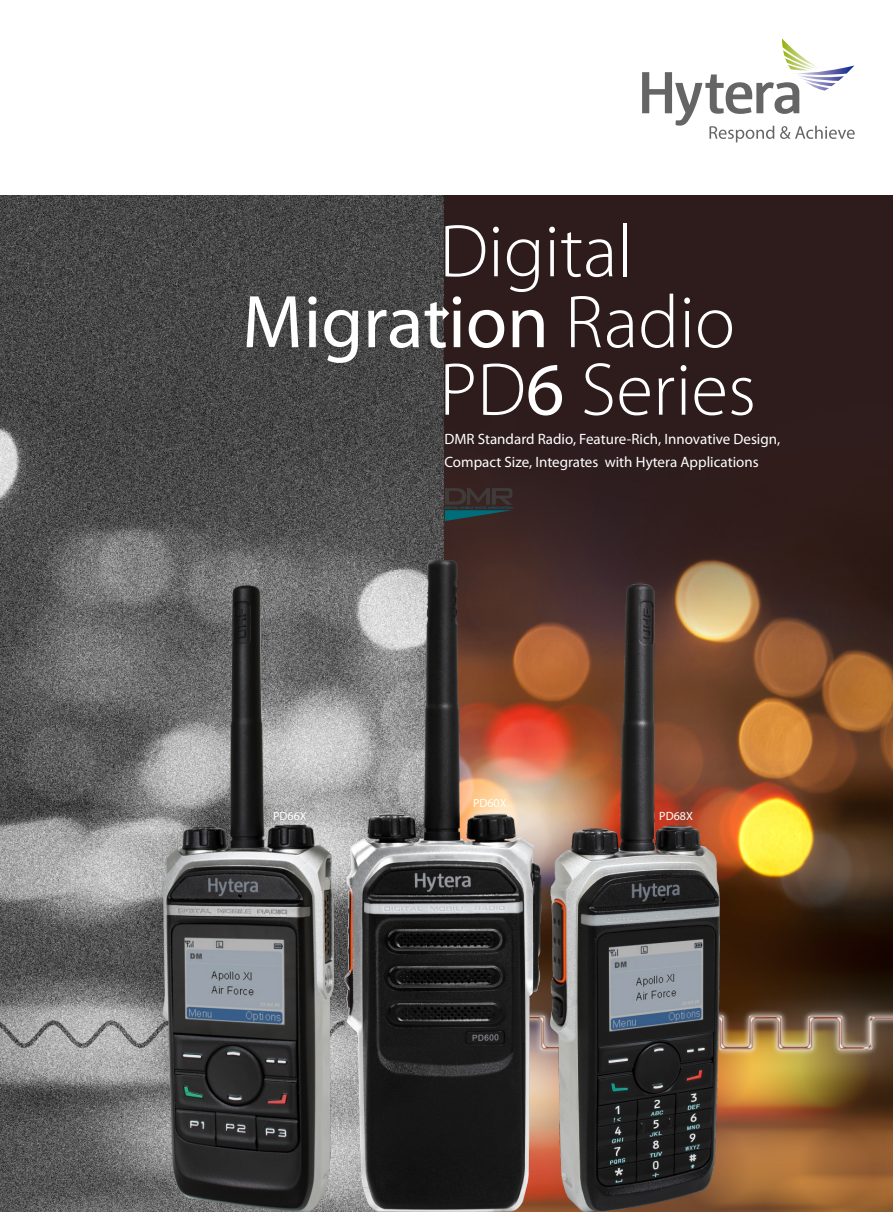
<style>
.page{position:relative;width:893px;height:1212px;background:#fff}
.page>*{position:absolute;margin:0;border:0;box-sizing:border-box;transform-origin:0 0}
.t1{font:300 75.3px "Myriad Pro";color:#fff}
.t2{font:75.3px "Myriad Pro";color:#fff}
.t3{font:15px/22.5px "Myriad Pro";color:#fff}
.t4{font:12px "Myriad Pro";color:#fff}
.s1{font-weight:300}
.s2{font-weight:400}
</style>
<div class="page">
<img style="left:0;top:195px;width:893px;height:1017px">
<img style="left:163px;top:560px;width:556px;height:652px">
<svg style="left:443px;top:307px;width:6px;height:13px"></svg>
<svg style="left:445px;top:488px;width:67px;height:33px;background:#303738"></svg>
<svg style="left:642px;top:38px;width:213px;height:104px"></svg>
<h1 class="t1" style="left:439px;top:220px;width:196px">Digital</h1>
<h1 class="t2" style="left:242px;top:291px;width:494px">Migration <span class="s1">Radio</span></h1>
<h1 class="t1" style="left:439px;top:358px;width:318px">PD<span class="s2">6</span> Series</h1>
<p class="t3" style="left:444px;top:429px;width:337px">DMR Standard Radio, Feature-Rich, Innovative Design,<br>Compact Size, Integrates with Hytera Applications</p>
<p class="t4" style="left:473px;top:797px;width:35px">PD60X</p>
<p class="t4" style="left:273px;top:810px;width:35px">PD66X</p>
<p class="t4" style="left:659px;top:811px;width:35px">PD68X</p>
</div>
